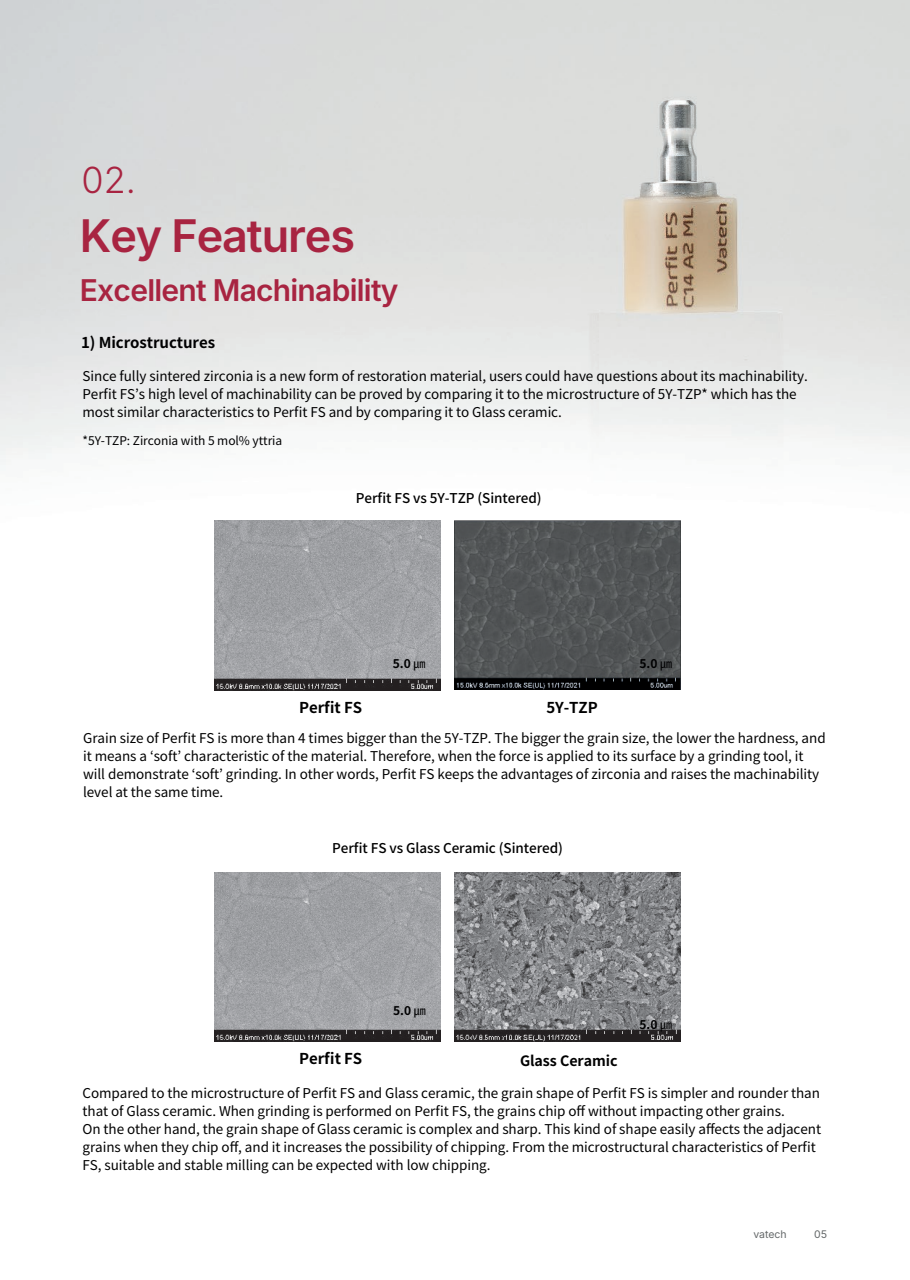
<style>
.page{position:relative;width:910px;height:1280px;background:#fff}
.page>*{position:absolute;margin:0;border:0;box-sizing:border-box;transform-origin:0 0}
.t1{font:600 45px "Inter";letter-spacing:-.025em;color:#a82441}
.t2{font:300 36px "Inter";color:#a82441}
.t3{font:600 30px "Inter";letter-spacing:-.025em;color:#a82441}
.t4{font:700 15px "Noto Sans CJ Kkr";letter-spacing:-.005em;color:#000001}
.t5{font:700 14.25px "Noto Sans CJ Kkr";letter-spacing:-.005em;color:#000001}
.t6{font:13.5px/18px "Noto Sans CJ Kkr";letter-spacing:-.005em;color:#000001}
.t7{font:500 13.5px "Noto Sans CJ Kkr";letter-spacing:-.005em;color:#000001}
.t8{font:12px "Noto Sans CJ Kkr";letter-spacing:-.005em;color:#000001}
.t9{font:700 12px "Noto Sans CJ Kkr";color:#000001}
.t10{font:10.5px "Inter";color:#646869}
.s1{font-weight:400}
</style>
<div class="page">
<img style="left:0;top:0;width:910px;height:643px">
<img style="left:215px;top:521px;width:225px;height:169px">
<img style="left:455px;top:521px;width:225px;height:169px">
<img style="left:215px;top:872px;width:225px;height:169px">
<img style="left:455px;top:872px;width:225px;height:169px">
<h2 class="t2" style="left:81px;top:153px;width:56px">02.</h2>
<h1 class="t1" style="left:80px;top:202px;width:277px">Key Features</h1>
<h3 class="t3" style="left:80px;top:268px;width:320px">Excellent Machinability</h3>
<p class="t4" style="left:81px;top:334px;width:136px">1) Microstructures</p>
<p class="t6" style="left:83px;top:367px;width:727px">Since fully sintered zirconia is a new form of restoration material, users could have questions about its machinability.<br>Perfit FS’s high level of machinability can be proved by comparing it to the microstructure of 5Y-TZP* which has the most similar characteristics to Perfit FS and by comparing it to Glass ceramic.</p>
<p class="t8" style="left:83px;top:434px;width:201px">*5Y-TZP: Zirconia with 5 mol% yttria</p>
<p class="t7" style="left:356px;top:490px;width:187px">Perfit FS vs 5Y-TZP (Sintered)</p>
<p class="t9" style="left:393px;top:656px;width:34px">5.0 <span class="s1">㎛</span></p>
<p class="t9" style="left:639px;top:656px;width:34px">5.0 <span class="s1">㎛</span></p>
<p class="t4" style="left:299px;top:699px;width:65px">Perfit FS</p>
<p class="t4" style="left:546px;top:699px;width:53px">5Y-TZP</p>
<p class="t6" style="left:83px;top:729px;width:744px">Grain size of Perfit FS is more than 4 times bigger than the 5Y-TZP. The bigger the grain size, the lower the hardness, and it means a ‘soft’ characteristic of the material. Therefore, when the force is applied to its surface by a grinding tool, it will demonstrate ‘soft’ grinding. In other words, Perfit FS keeps the advantages of zirconia and raises the machinability level at the same time.</p>
<p class="t7" style="left:332px;top:841px;width:232px">Perfit FS vs Glass Ceramic (Sintered)</p>
<p class="t9" style="left:393px;top:1004px;width:34px">5.0 <span class="s1">㎛</span></p>
<p class="t9" style="left:639px;top:1018px;width:34px">5.0 <span class="s1">㎛</span></p>
<p class="t4" style="left:299px;top:1050px;width:65px">Perfit FS</p>
<p class="t5" style="left:520px;top:1053px;width:99px">Glass Ceramic</p>
<p class="t6" style="left:83px;top:1085px;width:740px">Compared to the microstructure of Perfit FS and Glass ceramic, the grain shape of Perfit FS is simpler and rounder than that of Glass ceramic. When grinding is performed on Perfit FS, the grains chip off without impacting other grains.<br>On the other hand, the grain shape of Glass ceramic is complex and sharp. This kind of shape easily affects the adjacent grains when they chip off, and it increases the possibility of chipping. From the microstructural characteristics of Perfit FS, suitable and stable milling can be expected with low chipping.</p>
<p class="t10" style="left:753px;top:1226px;width:35px">vatech</p>
<p class="t10" style="left:814px;top:1226px;width:15px">05</p>
</div>
